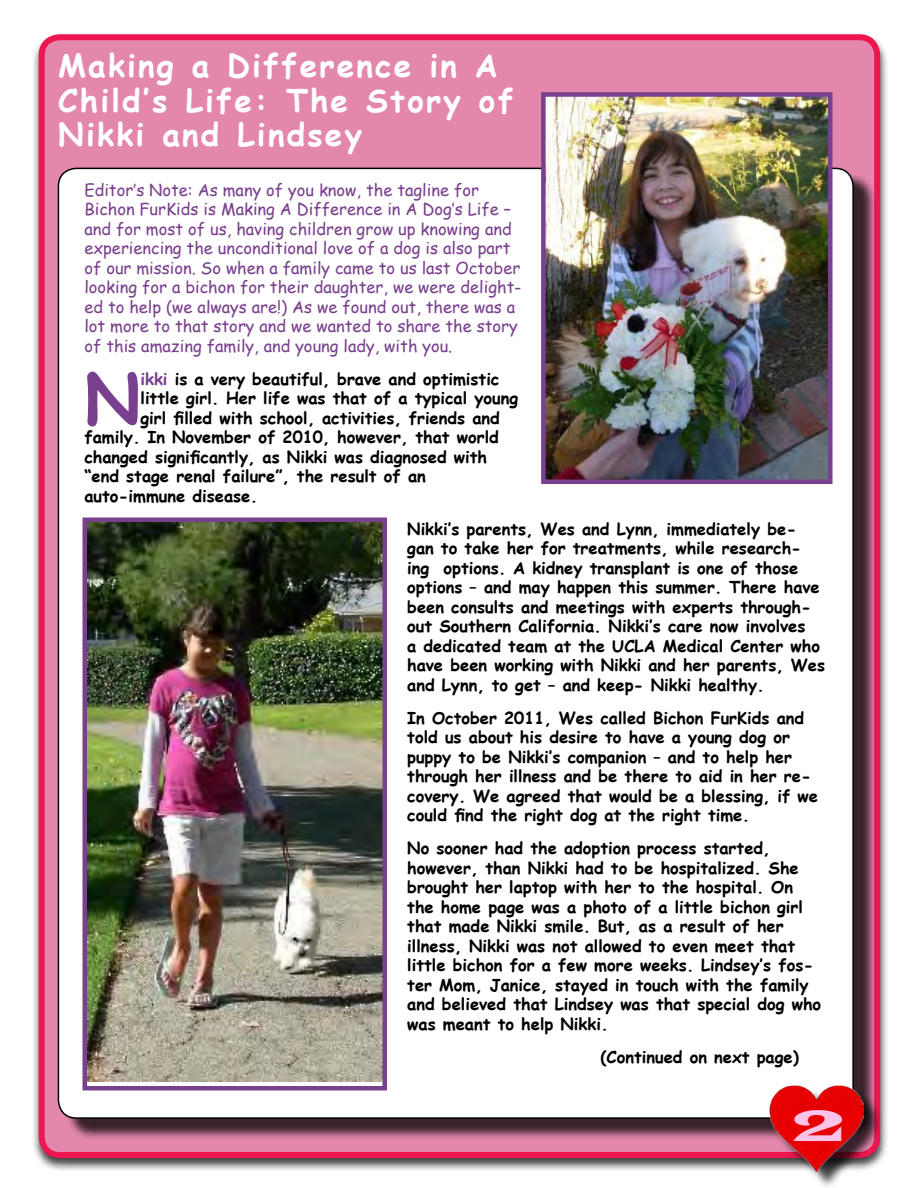
<style>
.page{position:relative;width:918px;height:1188px;background:#fff}
.page>*{position:absolute;margin:0;border:0;box-sizing:border-box;transform-origin:0 0}
.t1{font:700 69px "Comic Sans MS";color:#79408d}
.t2{font:45px "Latin Wide";color:#ffc3ea}
.t3{font:700 31.5px/34.5px "Comic Sans MS";letter-spacing:.07em;color:#fff}
.t4{font:700 16.5px/19.5px "Comic Sans MS";color:#000}
.t5{font:16.5px/19.5px "Comic Sans MS";color:#79408d}
.s1{color:#79408d}
</style>
<div class="page">
<div style="left:31px;top:33px;width:858px;height:1140px;background:#000;opacity:.75"></div>
<div style="left:42px;top:37px;width:835px;height:1118px;background:#e387ad;border-radius:18px"></div>
<div style="left:39px;top:34px;width:841px;height:1124px;border:6px solid #ed1650;border-radius:18px"></div>
<div style="left:65px;top:173px;width:812px;height:968px;background:#000;opacity:.75"></div>
<div style="left:58px;top:168px;width:795px;height:950px;background:#fff;border-radius:18px"></div>
<img style="left:87px;top:523px;width:295px;height:559px">
<div style="left:82px;top:518px;width:305px;height:572px;border:4px solid #79408d"></div>
<div style="left:772px;top:1088px;width:109px;height:100px;background:#000;opacity:.75"></div>
<img style="left:770px;top:1082px;width:94px;height:94px">
<img style="left:546px;top:97px;width:281px;height:382px">
<div style="left:541px;top:92px;width:291px;height:392px;border:4px solid #79408d"></div>
<h3 class="t3" style="left:58px;top:47px;width:457px">Making a Difference in A<br>Child’s Life: The Story of<br>Nikki and Lindsey</h3>
<p class="t5" style="left:84px;top:180px;width:438px">Editor’s Note: As many of you know, the tagline for Bichon FurKids is Making A Difference in A Dog’s Life – and for most of us, having children grow up knowing and experiencing the unconditional love of a dog is also part of our mission. So when a family came to us last October looking for a bichon for their daughter, we were delight&shy;ed to help (we always are!) As we found out, there was a lot more to that story and we wanted to share the story of this amazing family, and young lady, with you.</p>
<h1 class="t1" style="left:84px;top:348px;width:58px">N</h1>
<p class="t4" style="left:140px;top:368px;width:360px"><span class="s1">ikki</span> is a very beautiful, brave and optimistic</p>
<p class="t4" style="left:140px;top:388px;width:379px">little girl. Her life was that of a typical young</p>
<p class="t4" style="left:140px;top:407px;width:361px">girl filled with school, activities, friends and</p>
<p class="t4" style="left:84px;top:427px;width:416px">family. In November of 2010, however, that world</p>
<p class="t4" style="left:84px;top:446px;width:404px">changed significantly, as Nikki was diagnosed with</p>
<p class="t4" style="left:84px;top:466px;width:343px">“end stage renal failure”, the result of an</p>
<p class="t4" style="left:84px;top:485px;width:175px">auto-immune disease.</p>
<p class="t4" style="left:407px;top:518px;width:419px">Nikki’s parents, Wes and Lynn, immediately be&shy;gan to take her for treatments, while research&shy;ing options. A kidney transplant is one of those options – and may happen this summer. There have been consults and meetings with experts through&shy;out Southern California. Nikki’s care now involves<br>a dedicated team at the UCLA Medical Center who have been working with Nikki and her parents, Wes and Lynn, to get – and keep- Nikki healthy.</p>
<p class="t4" style="left:407px;top:707px;width:412px">In October 2011, Wes called Bichon FurKids and told us about his desire to have a young dog or puppy to be Nikki’s companion – and to help her through her illness and be there to aid in her re&shy;covery. We agreed that would be a blessing, if we could find the right dog at the right time.</p>
<p class="t4" style="left:407px;top:838px;width:416px">No sooner had the adoption process started, however, than Nikki had to be hospitalized. She brought her laptop with her to the hospital. On the home page was a photo of a little bichon girl that made Nikki smile. But, as a result of her illness, Nikki was not allowed to even meet that little bichon for a few more weeks. Lindsey’s fos&shy;ter Mom, Janice, stayed in touch with the family and believed that Lindsey was that special dog who was meant to help Nikki.</p>
<p class="t4" style="left:601px;top:1047px;width:200px">(Continued on next page)</p>
<h2 class="t2" style="left:792px;top:1098px;width:53px">2</h2>
</div>
